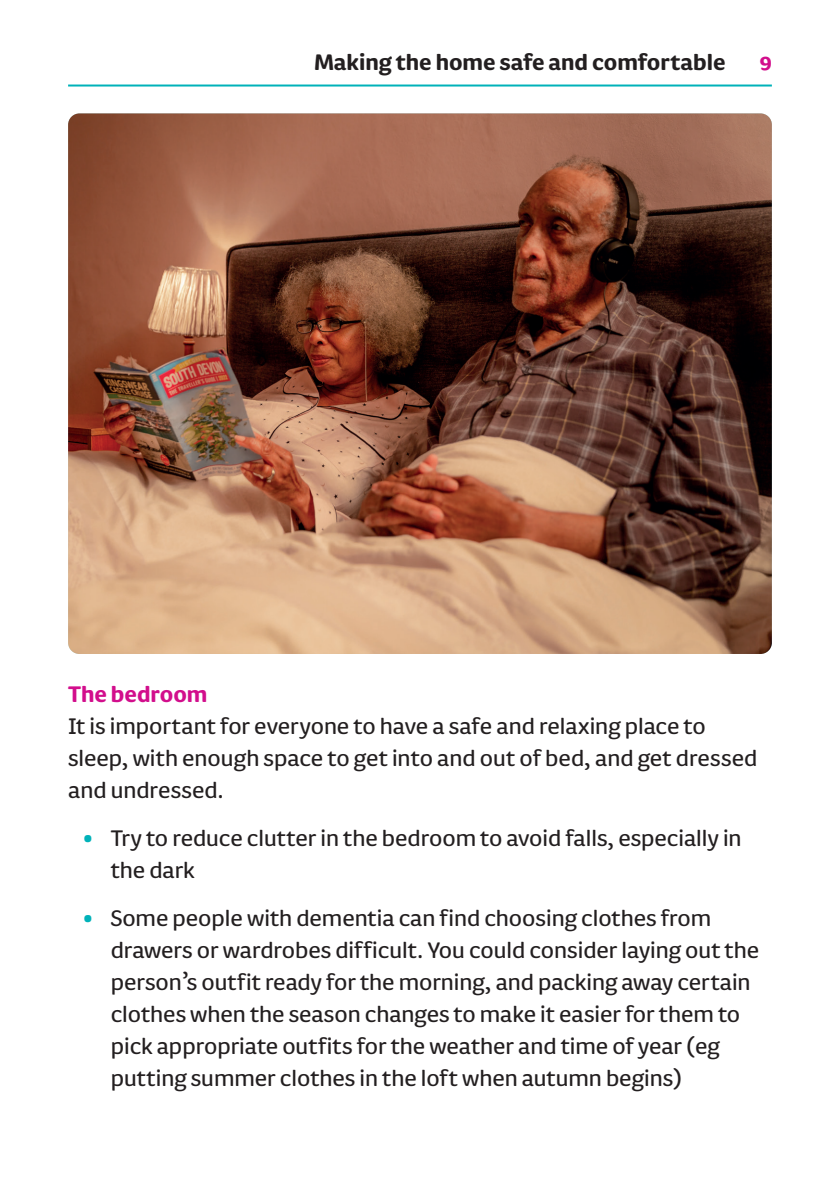
<style>
.page{position:relative;width:840px;height:1191px;background:#fff}
.page>*{position:absolute;margin:0;border:0;box-sizing:border-box;transform-origin:0 0}
.t1{font:26px/32px "FS Pimlico";color:#231f20}
.t2{font:700 26px "FS Pimlico";color:#231f20}
.t3{font:700 26px "FS Pimlico";color:#d20e8c}
.t4{font:700 24px "FS Pimlico";color:#d20e8c}
.s1{font-size:36px;color:#00b2b9}
</style>
<div class="page">
<hr style="left:68px;top:84px;width:703px;height:2px;background:#00b2b9">
<img style="left:68px;top:113px;width:703px;height:541px">
<p class="t2" style="left:314px;top:42px;width:412px">Making the home safe and comfortable</p>
<p class="t4" style="left:759px;top:43px;width:13px">9</p>
<p class="t3" style="left:68px;top:674px;width:141px">The bedroom</p>
<p class="t1" style="left:68px;top:709px;width:690px">It is important for everyone to have a safe and relaxing place to sleep, with enough space to get into and out of bed, and get dressed and undressed.</p>
<p class="t1" style="left:111px;top:821px;width:632px;text-indent:-28px"><span class="s1">•</span> Try to reduce clutter in the bedroom to avoid falls, especially in the dark</p>
<p class="t1" style="left:111px;top:901px;width:649px;text-indent:-28px"><span class="s1">•</span> Some people with dementia can find choosing clothes from drawers or wardrobes difficult. You could consider laying out the person’s outfit ready for the morning, and packing away certain clothes when the season changes to make it easier for them to pick appropriate outfits for the weather and time of year (eg putting summer clothes in the loft when autumn begins)</p>
</div>
